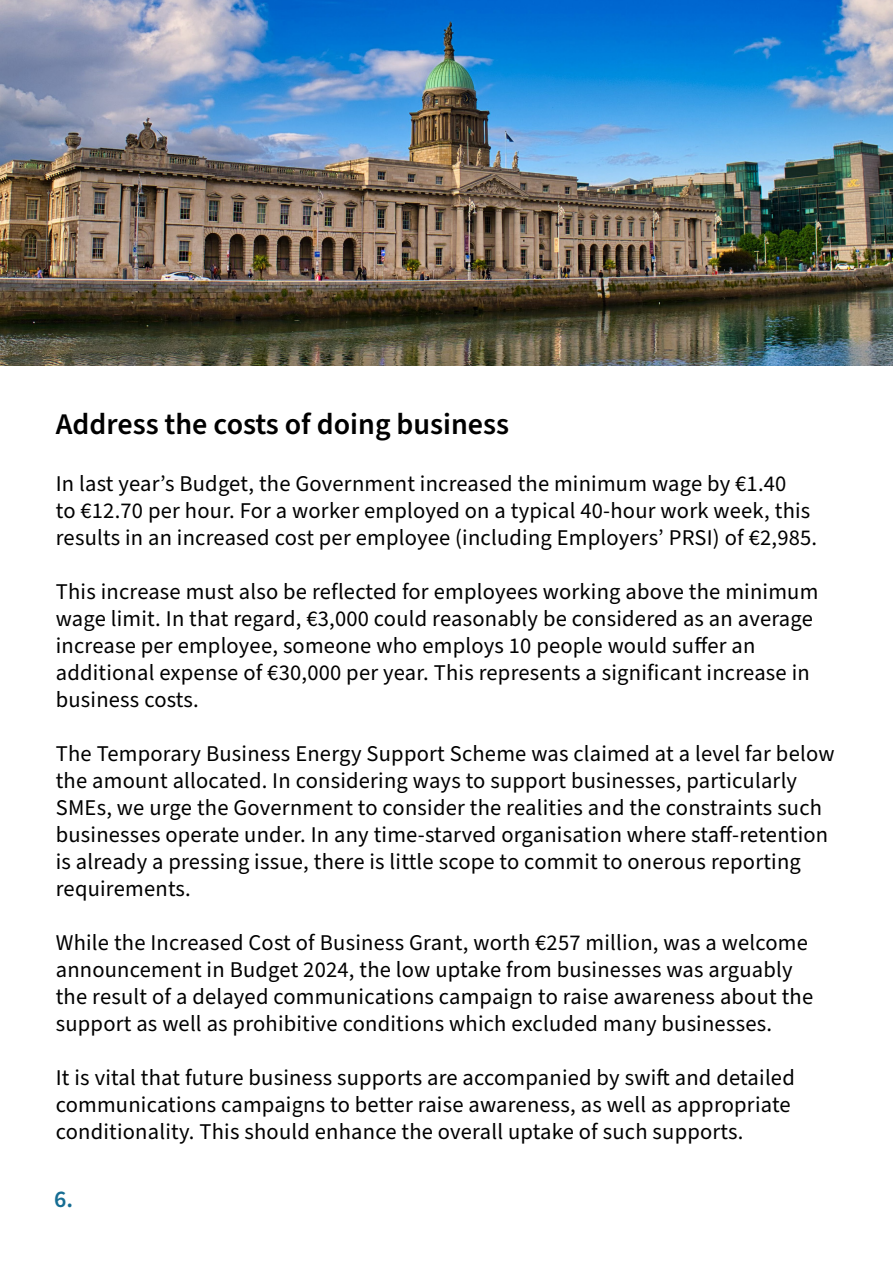
<style>
.page{position:relative;width:893px;height:1263px;background:#fff}
.page>*{position:absolute;margin:0;border:0;box-sizing:border-box;transform-origin:0 0}
.t1{font:600 30px "Source Sans Pro";color:#000}
.t2{font:600 24px "Source Sans Pro";color:#166d93}
.t3{font:22.5px/27px "Source Sans Pro";letter-spacing:.01em;color:#000}
</style>
<div class="page">
<img style="left:1px;top:0;width:892px;height:366px">
<h1 class="t1" style="left:56px;top:403px;width:455px">Address the costs of doing business</h1>
<p class="t3" style="left:56px;top:471px;width:763px">In last year’s Budget, the Government increased the minimum wage by €1.40<br>to €12.70 per hour. For a worker employed on a typical 40-hour work week, this results in an increased cost per employee (including Employers’ PRSI) of €2,985.</p>
<p class="t3" style="left:56px;top:579px;width:764px">This increase must also be reflected for employees working above the minimum wage limit. In that regard, €3,000 could reasonably be considered as an average increase per employee, someone who employs 10 people would suffer an additional expense of €30,000 per year. This represents a significant increase in business costs.</p>
<p class="t3" style="left:56px;top:741px;width:780px">The Temporary Business Energy Support Scheme was claimed at a level far below the amount allocated. In considering ways to support businesses, particularly SMEs, we urge the Government to consider the realities and the constraints such businesses operate under. In any time-starved organisation where staff-retention is already a pressing issue, there is little scope to commit to onerous reporting requirements.</p>
<p class="t3" style="left:56px;top:930px;width:759px">While the Increased Cost of Business Grant, worth €257 million, was a welcome announcement in Budget 2024, the low uptake from businesses was arguably the result of a delayed communications campaign to raise awareness about the support as well as prohibitive conditions which excluded many businesses.</p>
<p class="t3" style="left:56px;top:1065px;width:740px">It is vital that future business supports are accompanied by swift and detailed communications campaigns to better raise awareness, as well as appropriate conditionality. This should enhance the overall uptake of such supports.</p>
<p class="t2" style="left:54px;top:1183px;width:21px">6.</p>
</div>
